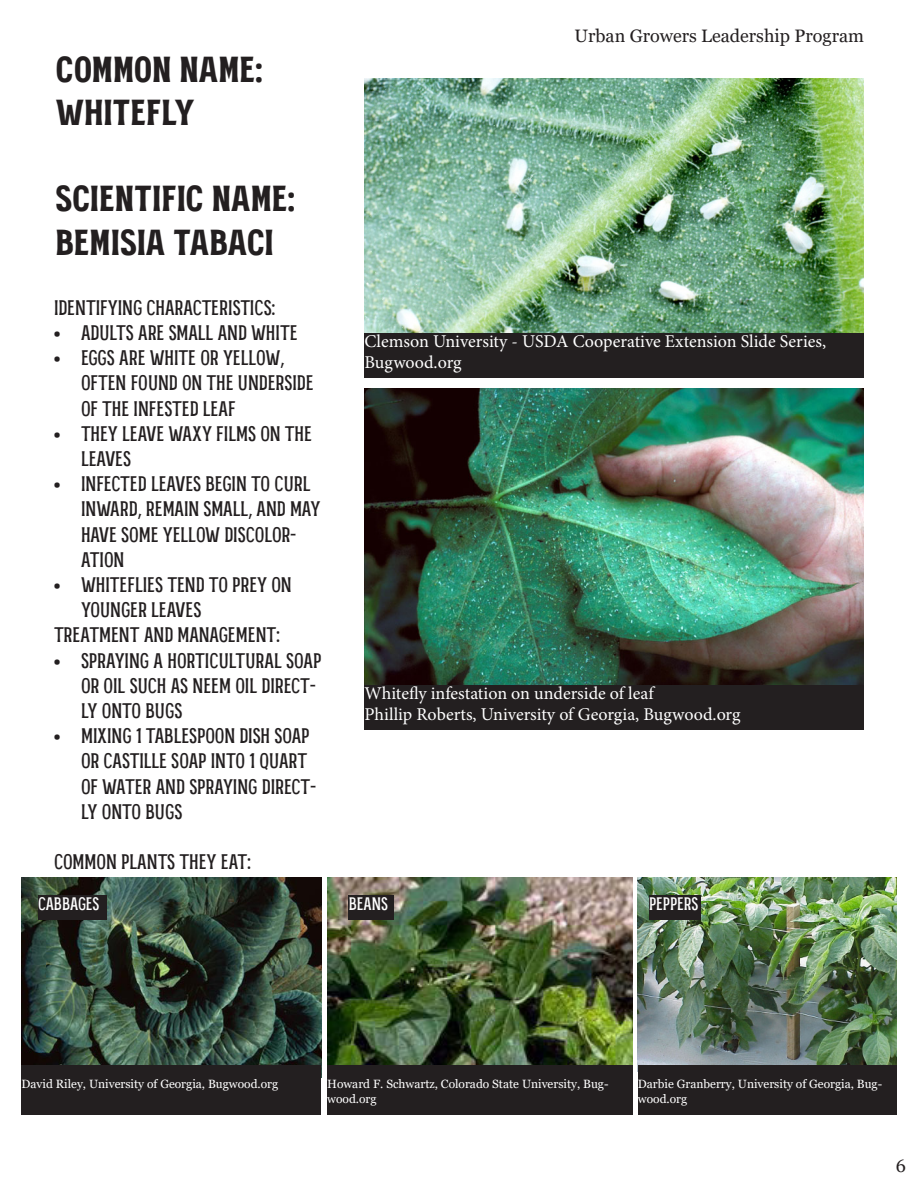
<style>
.page{position:relative;width:918px;height:1188px;background:#fff}
.page>*{position:absolute;margin:0;border:0;box-sizing:border-box;transform-origin:0 0}
.t1{font:700 36px "MRK Maston";letter-spacing:-.005em;color:#231f20}
.t2{font:21px/25.2px "MRK Maston";color:#231f20}
.t3{font:18px/21.6px "Minion Pro";color:#fff}
.t4{font:18px "Georgia";color:#231f20}
.t5{font:18px "MRK Maston";color:#fff}
.t6{font:12px/14.4px "Georgia";color:#fff}
</style>
<div class="page">
<img style="left:364px;top:78px;width:500px;height:256px">
<div style="left:364px;top:334px;width:500px;height:44px;background:#231f20"></div>
<img style="left:364px;top:389px;width:500px;height:297px">
<div style="left:364px;top:686px;width:500px;height:44px;background:#231f20"></div>
<img style="left:22px;top:878px;width:300px;height:200px">
<div style="left:22px;top:1065px;width:299px;height:49px;background:#231f20"></div>
<div style="left:38px;top:896px;width:69px;height:24px;background:#231f20"></div>
<img style="left:327px;top:878px;width:306px;height:187px">
<div style="left:327px;top:1065px;width:306px;height:49px;background:#231f20"></div>
<div style="left:349px;top:896px;width:45px;height:24px;background:#231f20"></div>
<img style="left:638px;top:878px;width:258px;height:187px">
<div style="left:638px;top:1065px;width:258px;height:49px;background:#231f20"></div>
<div style="left:649px;top:896px;width:52px;height:24px;background:#231f20"></div>
<p class="t1" style="left:56px;top:47px;width:209px">COMMON NAME:</p>
<p class="t1" style="left:56px;top:90px;width:141px">WHITEFLY</p>
<p class="t1" style="left:56px;top:177px;width:241px">SCIENTIFIC NAME:</p>
<p class="t1" style="left:56px;top:220px;width:220px">BEMISIA TABACI</p>
<p class="t2" style="left:54px;top:295px;width:223px">IDENTIFYING CHARACTERISTICS:</p>
<p class="t2" style="left:54px;top:320px;width:245px">• ADULTS ARE SMALL AND WHITE</p>
<p class="t2" style="left:81px;top:345px;width:234px;text-indent:-27px">• EGGS ARE WHITE OR YELLOW,<br>OFTEN FOUND ON THE UNDERSIDE<br>OF THE INFESTED LEAF</p>
<p class="t2" style="left:81px;top:421px;width:233px;text-indent:-27px">• THEY LEAVE WAXY FILMS ON THE<br>LEAVES</p>
<p class="t2" style="left:81px;top:471px;width:241px;text-indent:-27px">• INFECTED LEAVES BEGIN TO CURL<br>INWARD, REMAIN SMALL, AND MAY<br>HAVE SOME YELLOW DISCOLOR-<br>ATION</p>
<p class="t2" style="left:81px;top:572px;width:212px;text-indent:-27px">• WHITEFLIES TEND TO PREY ON<br>YOUNGER LEAVES</p>
<p class="t2" style="left:54px;top:622px;width:227px">TREATMENT AND MANAGEMENT:</p>
<p class="t2" style="left:81px;top:647px;width:240px;text-indent:-27px">• SPRAYING A HORTICULTURAL SOAP<br>OR OIL SUCH AS NEEM OIL DIRECT-<br>LY ONTO BUGS</p>
<p class="t2" style="left:81px;top:723px;width:237px;text-indent:-27px">• MIXING 1 TABLESPOON DISH SOAP<br>OR CASTILLE SOAP INTO 1 QUART<br>OF WATER AND SPRAYING DIRECT-<br>LY ONTO BUGS</p>
<p class="t2" style="left:54px;top:849px;width:198px">COMMON PLANTS THEY EAT:</p>
<p class="t5" style="left:38px;top:893px;width:63px">CABBAGES</p>
<p class="t4" style="left:575px;top:25px;width:291px">Urban Growers Leadership Program</p>
<p class="t3" style="left:364px;top:330px;width:463px">Clemson University - USDA Cooperative Extension Slide Series,<br>Bugwood.org</p>
<p class="t3" style="left:364px;top:682px;width:291px">Whitefly infestation on underside of leaf</p>
<p class="t3" style="left:364px;top:704px;width:378px">Phillip Roberts, University of Georgia, Bugwood.org</p>
<p class="t5" style="left:349px;top:893px;width:41px">BEANS</p>
<p class="t5" style="left:649px;top:893px;width:51px">PEPPERS</p>
<p class="t6" style="left:22px;top:1077px;width:258px">David Riley, University of Georgia, Bugwood.org</p>
<p class="t6" style="left:327px;top:1077px;width:283px">Howard F. Schwartz, Colorado State University, Bug&shy;wood.org</p>
<p class="t6" style="left:638px;top:1077px;width:246px">Darbie Granberry, University of Georgia, Bug&shy;wood.org</p>
<p class="t4" style="left:896px;top:1155px;width:12px">6</p>
</div>
